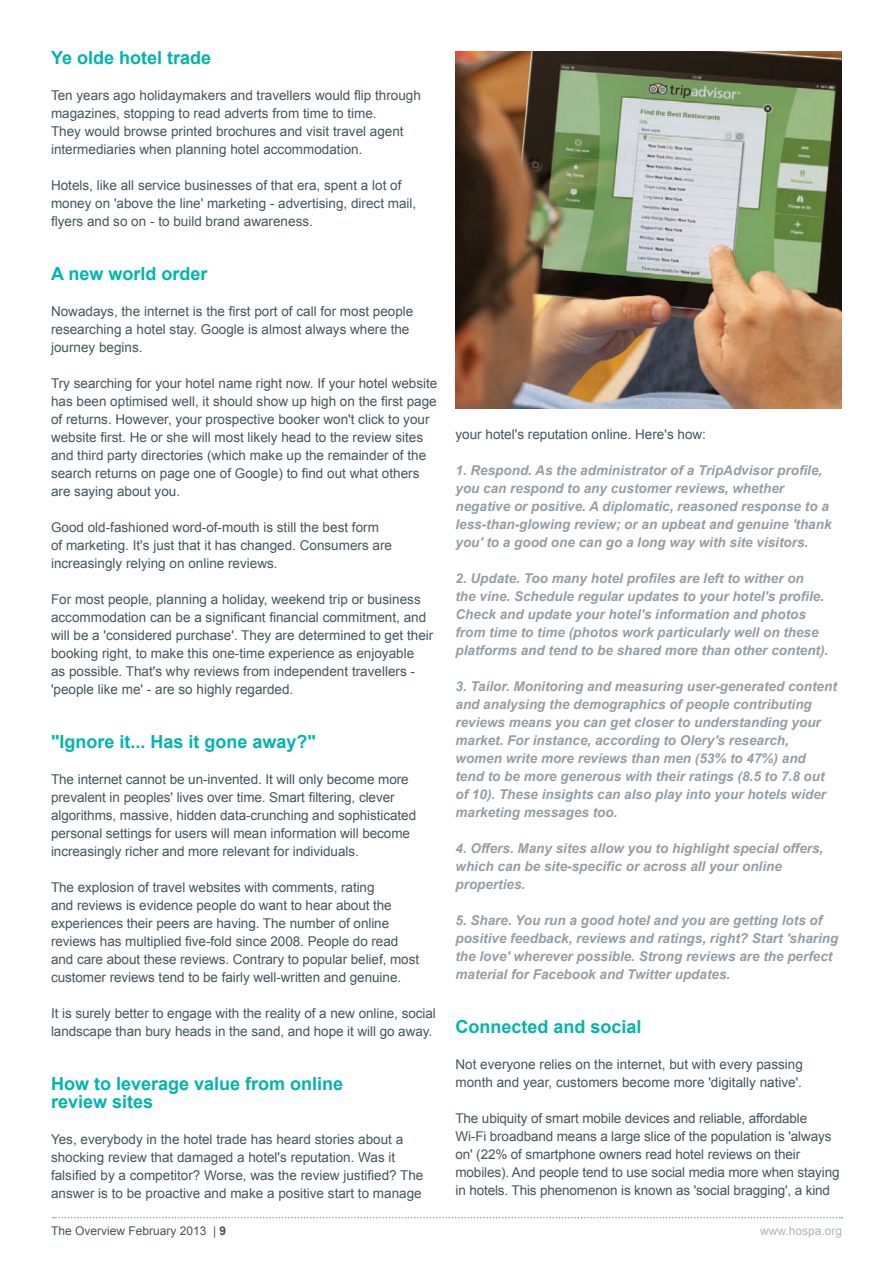
<style>
.page{position:relative;width:893px;height:1263px;background:#fff}
.page>*{position:absolute;margin:0;border:0;box-sizing:border-box;transform-origin:0 0}
.t1{font:700 18px "Arial";color:#00b5ac}
.t2{font:13.5px/18px "Arial";color:#45555f}
.t3{font:italic 700 13.5px/18px "Arial";color:#959ea5}
.t4{font:12px "Arial";color:#45555f}
.t5{font:12px "Arial";color:#aeb7be}
.s1{font-weight:700}
</style>
<div class="page">
<svg style="left:53px;top:1217px;width:789px;height:1px"></svg>
<img style="left:455px;top:51px;width:387px;height:357px">
<p class="t1" style="left:51px;top:46px;width:162px">Ye olde hotel trade</p>
<p class="t2" style="left:51px;top:87px;width:371px">Ten years ago holidaymakers and travellers would flip through magazines, stopping to read adverts from time to time.<br>They would browse printed brochures and visit travel agent intermediaries when planning hotel accommodation.</p>
<p class="t2" style="left:51px;top:177px;width:367px">Hotels, like all service businesses of that era, spent a lot of money on 'above the line' marketing - advertising, direct mail, flyers and so on - to build brand awareness.</p>
<p class="t1" style="left:51px;top:262px;width:158px">A new world order</p>
<p class="t2" style="left:51px;top:303px;width:364px">Nowadays, the internet is the first port of call for most people researching a hotel stay. Google is almost always where the journey begins.</p>
<p class="t2" style="left:51px;top:375px;width:388px">Try searching for your hotel name right now. If your hotel website has been optimised well, it should show up high on the first page of returns. However, your prospective booker won't click to your website first. He or she will most likely head to the review sites and third party directories (which make up the remainder of the search returns on page one of Google) to find out what others are saying about you.</p>
<p class="t2" style="left:51px;top:519px;width:342px">Good old-fashioned word-of-mouth is still the best form of marketing. It's just that it has changed. Consumers are increasingly relying on online reviews.</p>
<p class="t2" style="left:51px;top:591px;width:384px">For most people, planning a holiday, weekend trip or business accommodation can be a significant financial commitment, and will be a 'considered purchase'. They are determined to get their booking right, to make this one-time experience as enjoyable<br>as possible. That's why reviews from independent travellers - 'people like me' - are so highly regarded.</p>
<p class="t1" style="left:51px;top:730px;width:267px">"Ignore it... Has it gone away?"</p>
<p class="t2" style="left:51px;top:771px;width:367px">The internet cannot be un-invented. It will only become more prevalent in peoples' lives over time. Smart filtering, clever algorithms, massive, hidden data-crunching and sophisticated personal settings for users will mean information will become increasingly richer and more relevant for individuals.</p>
<p class="t2" style="left:51px;top:879px;width:370px">The explosion of travel websites with comments, rating<br>and reviews is evidence people do want to hear about the experiences their peers are having. The number of online reviews has multiplied five-fold since 2008. People do read and care about these reviews. Contrary to popular belief, most customer reviews tend to be fairly well-written and genuine.</p>
<p class="t2" style="left:51px;top:1005px;width:386px">It is surely better to engage with the reality of a new online, social landscape than bury heads in the sand, and hope it will go away.</p>
<p class="t1" style="left:51px;top:1072px;width:294px">How to leverage value from online</p>
<p class="t1" style="left:51px;top:1090px;width:104px">review sites</p>
<p class="t2" style="left:51px;top:1131px;width:374px">Yes, everybody in the hotel trade has heard stories about a shocking review that damaged a hotel's reputation. Was it falsified by a competitor? Worse, was the review justified? The answer is to be proactive and make a positive start to manage</p>
<p class="t2" style="left:455px;top:426px;width:252px">your hotel's reputation online. Here's how:</p>
<p class="t3" style="left:455px;top:462px;width:378px">1. Respond. As the administrator of a TripAdvisor profile, you can respond to any customer reviews, whether negative or positive. A diplomatic, reasoned response to a less-than-glowing review; or an upbeat and genuine 'thank you' to a good one can go a long way with site visitors.</p>
<p class="t3" style="left:455px;top:570px;width:374px">2. Update. Too many hotel profiles are left to wither on<br>the vine. Schedule regular updates to your hotel's profile.<br>Check and update your hotel's information and photos from time to time (photos work particularly well on these platforms and tend to be shared more than other content).</p>
<p class="t3" style="left:455px;top:678px;width:383px">3. Tailor. Monitoring and measuring user-generated content and analysing the demographics of people contributing reviews means you can get closer to understanding your market. For instance, according to Olery's research, women write more reviews than men (53% to 47%) and tend to be more generous with their ratings (8.5 to 7.8 out of 10). These insights can also play into your hotels wider marketing messages too.</p>
<p class="t3" style="left:455px;top:840px;width:369px">4. Offers. Many sites allow you to highlight special offers, which can be site-specific or across all your online properties.</p>
<p class="t3" style="left:455px;top:912px;width:384px">5. Share. You run a good hotel and you are getting lots of positive feedback, reviews and ratings, right? Start 'sharing the love' wherever possible. Strong reviews are the perfect material for Facebook and Twitter updates.</p>
<p class="t1" style="left:455px;top:1015px;width:188px">Connected and social</p>
<p class="t2" style="left:455px;top:1056px;width:349px">Not everyone relies on the internet, but with every passing month and year, customers become more 'digitally native'.</p>
<p class="t2" style="left:455px;top:1110px;width:386px">The ubiquity of smart mobile devices and reliable, affordable Wi-Fi broadband means a large slice of the population is 'always on' (22% of smartphone owners read hotel reviews on their mobiles). And people tend to use social media more when staying in hotels. This phenomenon is known as 'social bragging', a kind</p>
<p class="t4" style="left:51px;top:1223px;width:177px">The Overview February 2013 | <span class="s1">9</span></p>
<p class="t5" style="left:760px;top:1223px;width:84px">www.hospa.org</p>
</div>
